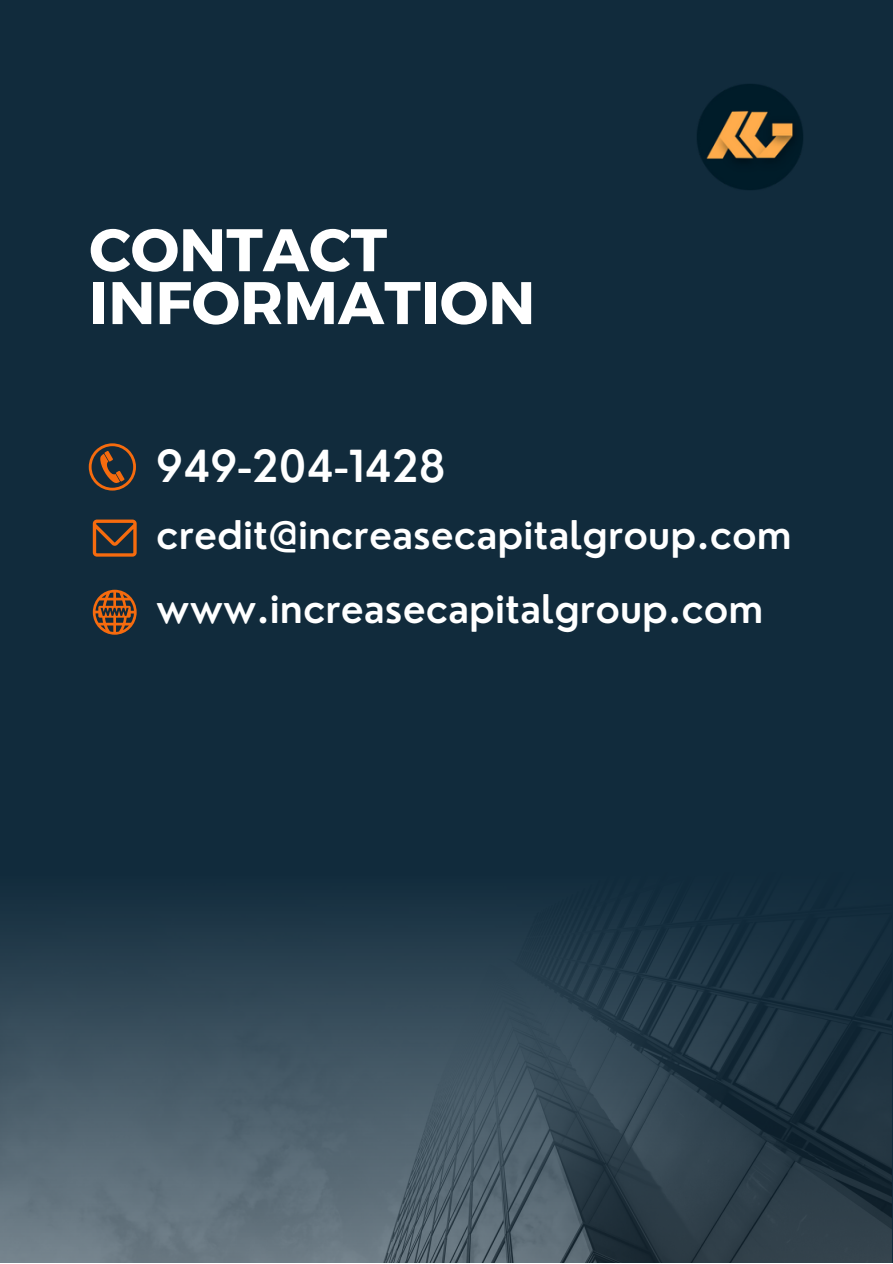
<style>
.page{position:relative;width:893px;height:1264px;background:#fff}
.page>*{position:absolute;margin:0;border:0;box-sizing:border-box;transform-origin:0 0}
.t1{font:700 60px/52.8px "Montserrat";color:#fff}
.t2{font:600 43.05px "Nourd";color:#fff}
.t3{font:600 38.55px "Nourd";color:#fff}
</style>
<div class="page">
<div style="left:0;top:0;width:892px;height:1262px;background:#112b3c"></div>
<svg style="left:89px;top:443px;width:47px;height:47px"></svg>
<svg style="left:93px;top:519px;width:44px;height:37px"></svg>
<svg style="left:93px;top:589px;width:44px;height:45px"></svg>
<svg style="left:0;top:911px;width:892px;height:351px"></svg>
<img style="left:697px;top:84px;width:106px;height:106px">
<p class="t1" style="left:89px;top:220px;width:447px">CONTACT<br>INFORMATION</p>
<p class="t2" style="left:156px;top:439px;width:291px">949-204-1428</p>
<p class="t3" style="left:156px;top:510px;width:636px">credit@increasecapitalgroup.com</p>
<p class="t3" style="left:156px;top:584px;width:608px">www.increasecapitalgroup.com</p>
</div>
